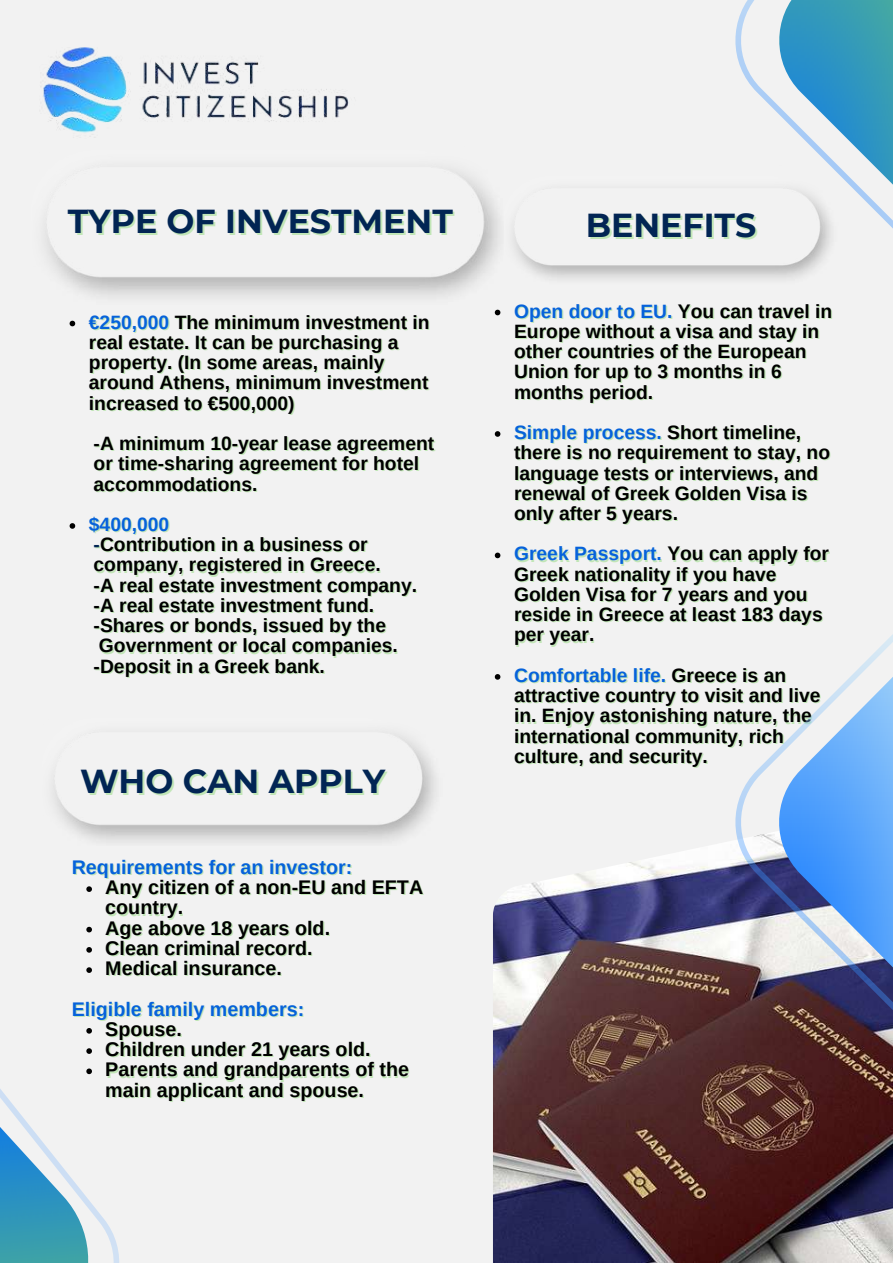
<style>
.page{position:relative;width:893px;height:1264px;background:#fff}
.page>*{position:absolute;margin:0;border:0;box-sizing:border-box;transform-origin:0 0}
.t1{font:700 33.15px "Montserrat";color:#022554}
.t2{font:700 19.8px/20.2px "Arimo";color:#000}
.t3{font:700 19.8px "Arimo";color:#0662db}
.t4{font:700 19.35px/20.2px "Arimo";color:#000}
.t5{font:700 19.35px "Arimo";color:#0662db}
.s1{color:#0662db}
.s2{color:rgb(120 212 94/.4)}
</style>
<div class="page">
<div style="left:0;top:0;width:892px;height:1262px;background:#f2f2f2"></div>
<img style="left:43px;top:47px;width:306px;height:86px">
<img style="left:44px;top:169px;width:449px;height:128px">
<img style="left:53px;top:733px;width:383px;height:109px">
<svg style="left:494px;top:310px;width:6px;height:5px"></svg>
<svg style="left:494px;top:431px;width:6px;height:6px"></svg>
<svg style="left:494px;top:552px;width:6px;height:6px"></svg>
<svg style="left:494px;top:674px;width:6px;height:5px"></svg>
<svg style="left:733px;top:0;width:159px;height:267px"></svg>
<img style="left:493px;top:842px;width:399px;height:420px">
<svg style="left:735px;top:635px;width:157px;height:382px"></svg>
<svg style="left:772px;top:648px;width:120px;height:347px"></svg>
<svg style="left:86px;top:886px;width:6px;height:6px"></svg>
<svg style="left:86px;top:926px;width:6px;height:6px"></svg>
<svg style="left:86px;top:947px;width:6px;height:5px"></svg>
<svg style="left:86px;top:967px;width:6px;height:5px"></svg>
<svg style="left:0;top:1028px;width:119px;height:234px"></svg>
<svg style="left:70px;top:321px;width:5px;height:5px"></svg>
<svg style="left:70px;top:523px;width:5px;height:6px"></svg>
<h1 class="t1" style="left:68px;top:201px;width:386px">TYPE OF INVESTMENT</h1>
<p class="t4" style="left:89px;top:312px;width:342px"><span class="s1">€250,000</span> The minimum investment in real estate. It can be purchasing a property. (In some areas, mainly around Athens, minimum investment increased to €500,000)</p>
<p class="t4" style="left:94px;top:433px;width:342px">-A minimum 10-year lease agreement or time-sharing agreement for hotel accommodations.</p>
<p class="t5" style="left:89px;top:513px;width:82px">$400,000</p>
<p class="t4" style="left:94px;top:534px;width:325px"><span class="s2">-</span>Contribution in a business or company, registered in Greece.<br>-A real estate investment company. -A real estate investment fund. -Shares or bonds, issued by the<br>Government or local companies.</p>
<p class="t4" style="left:94px;top:656px;width:233px">-Deposit in a Greek bank.</p>
<h1 class="t1" style="left:80px;top:760px;width:306px">WHO CAN APPLY</h1>
<p class="t3" style="left:72px;top:856px;width:282px">Requirements for an investor:</p>
<p class="t2" style="left:105px;top:877px;width:319px">Any citizen of a non-EU and EFTA country.<br>Age above 18 years old.<br>Clean criminal record.<br>Medical insurance.</p>
<p class="t3" style="left:72px;top:997px;width:234px">Eligible family members:</p>
<p class="t2" style="left:105px;top:1018px;width:305px">Spouse.<br>Children under 21 years old.<br>Parents and grandparents of the main applicant and spouse.</p>
<h1 class="t1" style="left:585px;top:205px;width:172px">BENEFITS</h1>
<p class="t4" style="left:514px;top:301px;width:319px"><span class="s1">Open door to EU.</span> You can travel in<br>Europe without a visa and stay in other countries of the European<br>Union for up to 3 months in 6 months period.</p>
<p class="t4" style="left:514px;top:422px;width:317px"><span class="s1">Simple process.</span> Short timeline, there is no requirement to stay, no language tests or interviews, and renewal of Greek Golden Visa is only after 5 years.</p>
<p class="t4" style="left:514px;top:543px;width:316px"><span class="s1">Greek Passport.</span> You can apply for<br>Greek nationality if you have<br>Golden Visa for 7 years and you reside in Greece at least 183 days per year.</p>
<p class="t4" style="left:514px;top:665px;width:308px"><span class="s1">Comfortable life.</span> Greece is an attractive country to visit and live in. Enjoy astonishing nature, the international community, rich culture, and security.</p>
</div>
